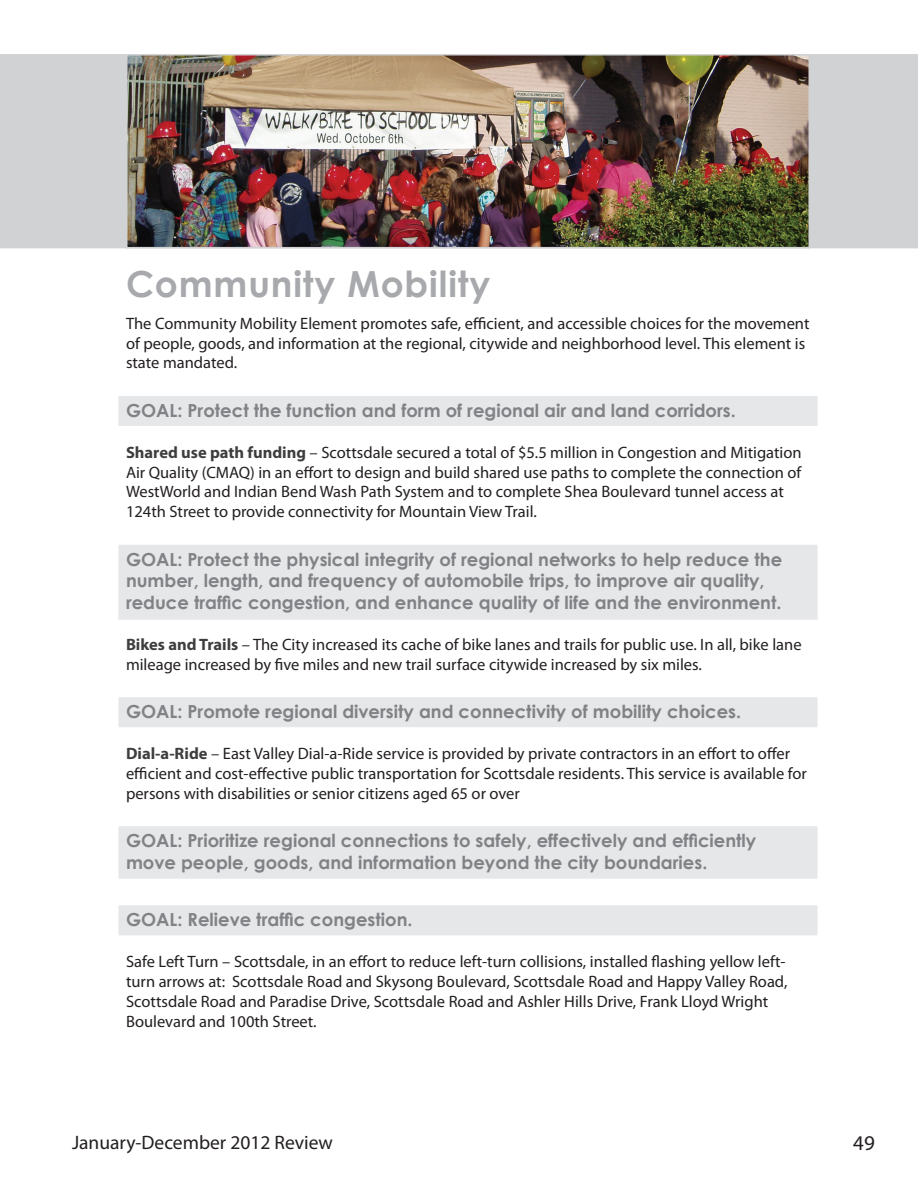
<style>
.page{position:relative;width:918px;height:1188px;background:#fff}
.page>*{position:absolute;margin:0;border:0;box-sizing:border-box;transform-origin:0 0}
.t1{font:700 36px "Century Gothic";letter-spacing:.025em;color:#a8a9ad}
.t2{font:21px "Myriad Pro";color:#231f20}
.t3{font:19.5px "Myriad Pro";color:#231f20}
.t4{font:700 18px/21.6px "Century Gothic";color:#808285}
.t5{font:16.5px/19.8px "Myriad Pro";color:#231f20}
.s1{font-weight:700;color:#3e3e3f}
</style>
<div class="page">
<div style="left:0;top:54px;width:918px;height:194px;background:#d1d2d4"></div>
<div style="left:118px;top:396px;width:700px;height:30px;background:#e6e7e9"></div>
<div style="left:118px;top:545px;width:700px;height:75px;background:#e6e7e9"></div>
<div style="left:118px;top:697px;width:700px;height:30px;background:#e6e7e9"></div>
<div style="left:118px;top:826px;width:700px;height:53px;background:#e6e7e9"></div>
<div style="left:118px;top:905px;width:700px;height:30px;background:#e6e7e9"></div>
<img style="left:129px;top:57px;width:678px;height:188px">
<div style="left:126px;top:54px;width:684px;height:194px;border:2px solid #d1d2d4"></div>
<h1 class="t1" style="left:126px;top:257px;width:366px">Community Mobility</h1>
<p class="t5" style="left:126px;top:313px;width:685px">The Community Mobility Element promotes safe, efficient, and accessible choices for the movement of people, goods, and information at the regional, citywide and neighborhood level. This element is state mandated.</p>
<p class="t4" style="left:126px;top:399px;width:611px">GOAL: Protect the function and form of regional air and land corridors.</p>
<p class="t5" style="left:126px;top:442px;width:677px"><span class="s1">Shared use path funding</span> – Scottsdale secured a total of $5.5 million in Congestion and Mitigation Air Quality (CMAQ) in an effort to design and build shared use paths to complete the connection of WestWorld and Indian Bend Wash Path System and to complete Shea Boulevard tunnel access at 124th Street to provide connectivity for Mountain View Trail.</p>
<p class="t4" style="left:126px;top:548px;width:658px">GOAL: Protect the physical integrity of regional networks to help reduce the number, length, and frequency of automobile trips, to improve air quality, reduce traffic congestion, and enhance quality of life and the environment.</p>
<p class="t5" style="left:126px;top:634px;width:677px"><span class="s1">Bikes and Trails</span> – The City increased its cache of bike lanes and trails for public use. In all, bike lane mileage increased by five miles and new trail surface citywide increased by six miles.</p>
<p class="t4" style="left:126px;top:700px;width:617px">GOAL: Promote regional diversity and connectivity of mobility choices.</p>
<p class="t5" style="left:126px;top:743px;width:682px"><span class="s1">Dial-a-Ride</span> – East Valley Dial-a-Ride service is provided by private contractors in an effort to offer efficient and cost-effective public transportation for Scottsdale residents. This service is available for persons with disabilities or senior citizens aged 65 or over</p>
<p class="t4" style="left:126px;top:829px;width:632px">GOAL: Prioritize regional connections to safely, effectively and efficiently move people, goods, and information beyond the city boundaries.</p>
<p class="t4" style="left:126px;top:908px;width:288px">GOAL: Relieve traffic congestion.</p>
<p class="t5" style="left:126px;top:952px;width:663px">Safe Left Turn – Scottsdale, in an effort to reduce left-turn collisions, installed flashing yellow left&shy;turn arrows at: Scottsdale Road and Skysong Boulevard, Scottsdale Road and Happy Valley Road, Scottsdale Road and Paradise Drive, Scottsdale Road and Ashler Hills Drive, Frank Lloyd Wright Boulevard and 100th Street.</p>
<p class="t3" style="left:72px;top:1130px;width:262px">January-December 2012 Review</p>
<p class="t2" style="left:853px;top:1130px;width:23px">49</p>
</div>
